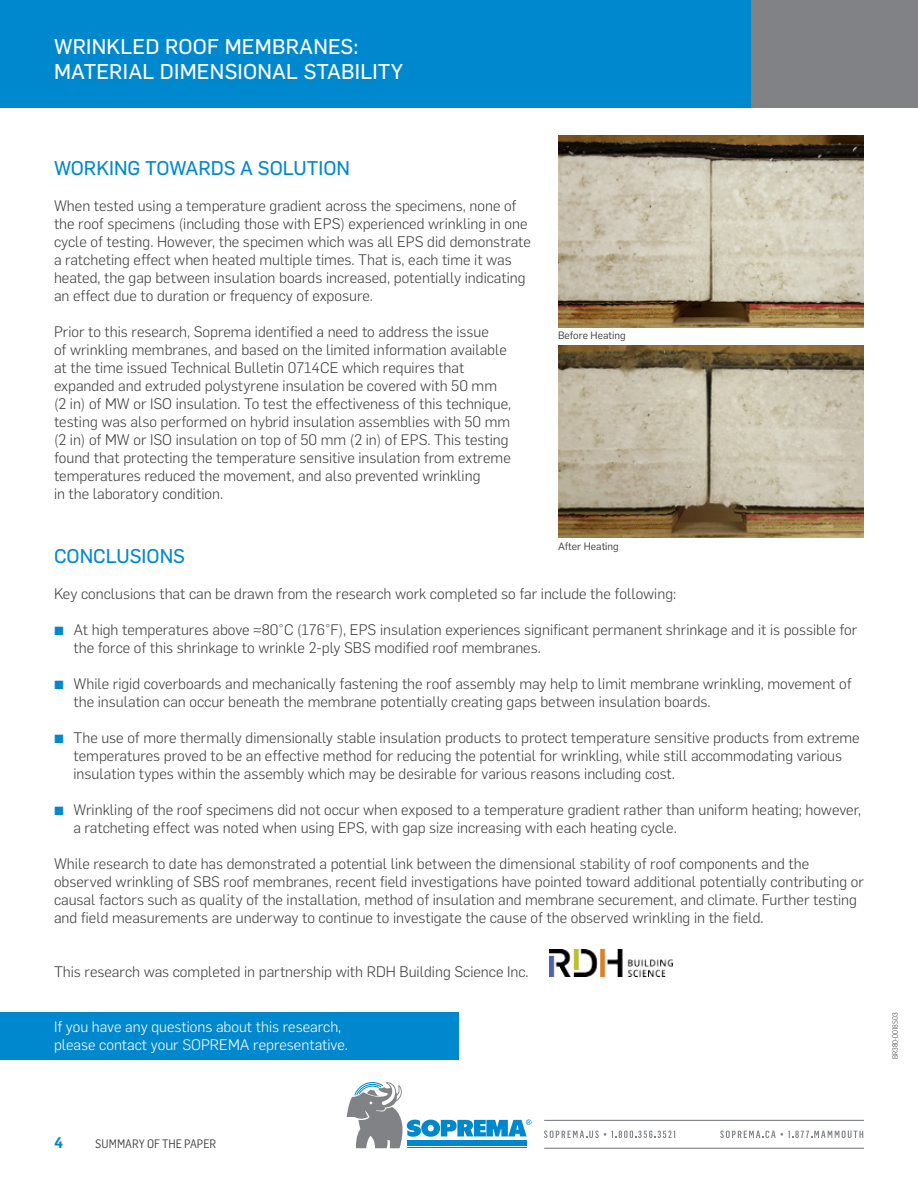
<style>
.page{position:relative;width:918px;height:1188px;background:#fff}
.page>*{position:absolute;margin:0;border:0;box-sizing:border-box;transform-origin:0 0}
.t1{font:21px/25.2px "Flama Basic";letter-spacing:.01em;color:#fff}
.t2{font:19.5px "Flama Basic";color:#0088ce}
.t3{font:300 15px/18px "Flama";color:#3e3e3f}
.t4{font:300 15px/18px "Flama";color:#fff}
.t5{font:600 15px "Flama";color:#0088ce}
.t6{font:12px "Flama Semicondensed";color:#3e3e3f}
.t7{font:10.5px "Flama";color:#3e3e3f}
.t8{font:300 7.5px "Flama Semicondensed";color:#3e3e3f}
.s1{color:#0088ce}
</style>
<div class="page">
<div style="left:0;top:0;width:918px;height:108px;background:#0088ce"></div>
<div style="left:752px;top:0;width:166px;height:108px;background:#808285"></div>
<svg style="left:347px;top:1082px;width:184px;height:66px"></svg>
<svg style="left:720px;top:1131px;width:143px;height:7px"></svg>
<svg style="left:544px;top:1131px;width:131px;height:7px"></svg>
<hr style="left:544px;top:1120px;width:320px;height:1px;background:#808285">
<hr style="left:544px;top:1148px;width:320px;height:1px;background:#808285">
<div style="left:0;top:1012px;width:459px;height:47px;background:#0088ce"></div>
<img style="left:549px;top:950px;width:123px;height:26px">
<img style="left:558px;top:346px;width:306px;height:192px">
<img style="left:558px;top:135px;width:306px;height:192px">
<p class="t1" style="left:54px;top:32px;width:351px">WRINKLED ROOF MEMBRANES:<br>MATERIAL DIMENSIONAL STABILITY</p>
<p class="t2" style="left:54px;top:154px;width:298px">WORKING TOWARDS A SOLUTION</p>
<p class="t3" style="left:54px;top:196px;width:479px">When tested using a temperature gradient across the specimens, none of the roof specimens (including those with EPS) experienced wrinkling in one cycle of testing. However, the specimen which was all EPS did demonstrate a ratcheting effect when heated multiple times. That is, each time it was heated, the gap between insulation boards increased, potentially indicating an effect due to duration or frequency of exposure.</p>
<p class="t3" style="left:54px;top:322px;width:459px">Prior to this research, Soprema identified a need to address the issue<br>of wrinkling membranes, and based on the limited information available at the time issued Technical Bulletin 0714CE which requires that expanded and extruded polystyrene insulation be covered with 50 mm (2 in) of MW or ISO insulation. To test the effectiveness of this technique, testing was also performed on hybrid insulation assemblies with 50 mm (2 in) of MW or ISO insulation on top of 50 mm (2 in) of EPS. This testing found that protecting the temperature sensitive insulation from extreme temperatures reduced the movement, and also prevented wrinkling<br>in the laboratory condition.</p>
<p class="t7" style="left:558px;top:328px;width:69px">Before Heating</p>
<p class="t7" style="left:558px;top:539px;width:62px">After Heating</p>
<p class="t2" style="left:54px;top:542px;width:133px">CONCLUSIONS</p>
<p class="t3" style="left:54px;top:583px;width:624px">Key conclusions that can be drawn from the research work completed so far include the following:</p>
<p class="t3" style="left:74px;top:619px;width:785px;text-indent:-20px"><span class="s1">▪</span> At high temperatures above ≈80°C (176°F), EPS insulation experiences significant permanent shrinkage and it is possible for the force of this shrinkage to wrinkle 2-ply SBS modified roof membranes.</p>
<p class="t3" style="left:74px;top:673px;width:780px;text-indent:-20px"><span class="s1">▪</span> While rigid coverboards and mechanically fastening the roof assembly may help to limit membrane wrinkling, movement of the insulation can occur beneath the membrane potentially creating gaps between insulation boards.</p>
<p class="t3" style="left:74px;top:727px;width:788px;text-indent:-20px"><span class="s1">▪</span> The use of more thermally dimensionally stable insulation products to protect temperature sensitive products from extreme temperatures proved to be an effective method for reducing the potential for wrinkling, while still accommodating various insulation types within the assembly which may be desirable for various reasons including cost.</p>
<p class="t3" style="left:74px;top:799px;width:789px;text-indent:-20px"><span class="s1">▪</span> Wrinkling of the roof specimens did not occur when exposed to a temperature gradient rather than uniform heating; however, a ratcheting effect was noted when using EPS, with gap size increasing with each heating cycle.</p>
<p class="t3" style="left:54px;top:853px;width:811px">While research to date has demonstrated a potential link between the dimensional stability of roof components and the observed wrinkling of SBS roof membranes, recent field investigations have pointed toward additional potentially contributing or causal factors such as quality of the installation, method of insulation and membrane securement, and climate. Further testing and field measurements are underway to continue to investigate the cause of the observed wrinkling in the field.</p>
<p class="t3" style="left:54px;top:961px;width:476px">This research was completed in partnership with RDH Building Science Inc.</p>
<p class="t4" style="left:54px;top:1017px;width:296px">If you have any questions about this research, please contact your SOPREMA representative.</p>
<p class="t8" style="left:890px;top:1059px;width:48px;rotate:-90deg">BR380-0018S03</p>
<p class="t5" style="left:54px;top:1132px;width:11px">4</p>
<p class="t6" style="left:95px;top:1136px;width:123px">SUMMARY OF THE PAPER</p>
</div>
